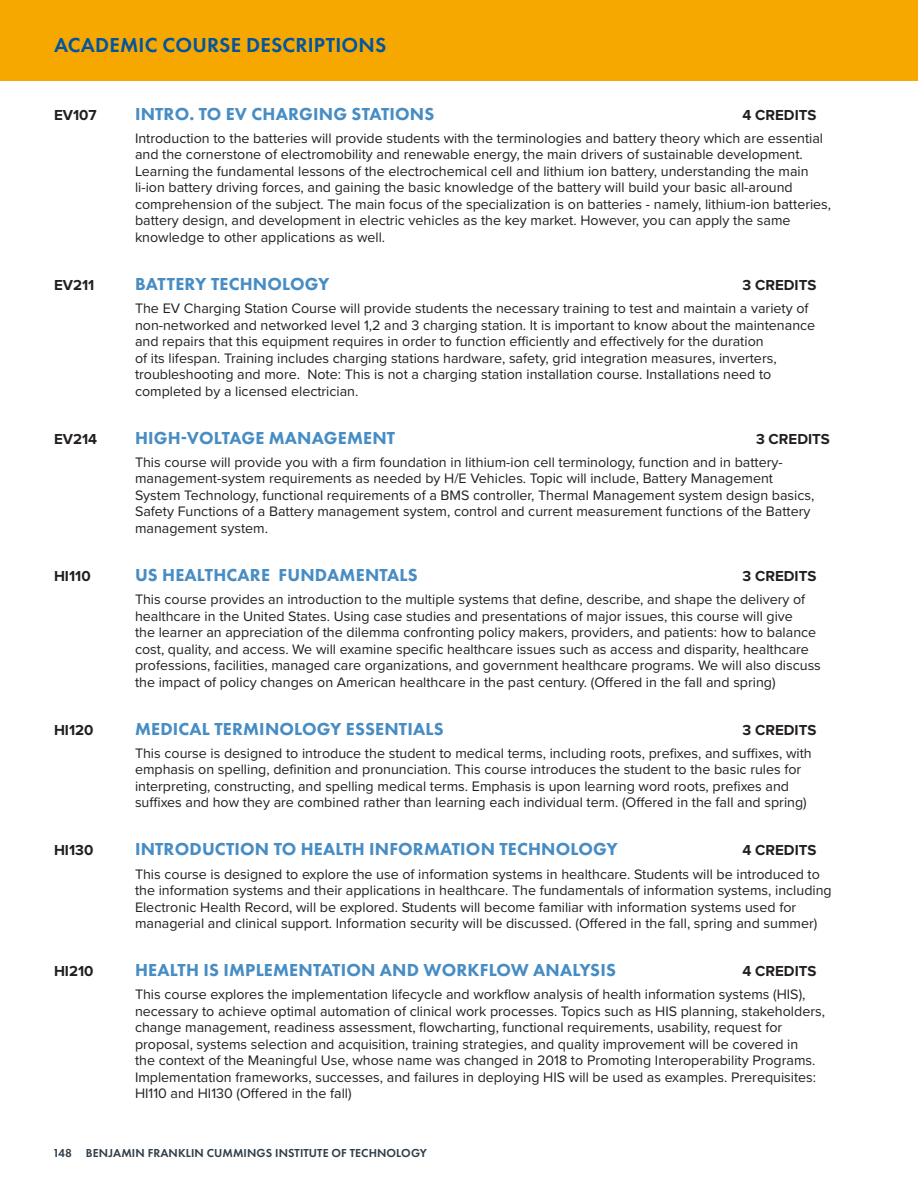
<style>
.page{position:relative;width:918px;height:1188px;background:#fff}
.page>*{position:absolute;margin:0;border:0;box-sizing:border-box;transform-origin:0 0}
.Subhead_2{font:600 21px "Futura PT";letter-spacing:.01em;color:#0154a0}
.Subhead_3{font:800 18px "Futura PT";letter-spacing:.01em;color:#478dc4}
.Subhead_3-2{font:700 15px "Proxima Nova";color:#231f20}
.course_description_text{font:14.25px/16.5px "Proxima Nova";color:#231f20}
.t1{font:600 12px "Futura PT";letter-spacing:.01em;color:#313e48}
</style>
<div class="page">
<div style="left:0;top:0;width:918px;height:81px;background:#f6a800"></div>
<p class="Subhead_2" style="left:54px;top:32px;width:334px">ACADEMIC COURSE DESCRIPTIONS</p>
<p class="Subhead_3-2" style="left:54px;top:103px;width:44px">EV107</p>
<p class="Subhead_3" style="left:135px;top:102px;width:301px">INTRO. TO EV CHARGING STATIONS</p>
<p class="Subhead_3-2" style="left:743px;top:103px;width:75px">4 CREDITS</p>
<p class="course_description_text" style="left:135px;top:129px;width:698px">Introduction to the batteries will provide students with the terminologies and battery theory which are essential and the cornerstone of electromobility and renewable energy, the main drivers of sustainable development.<br>Learning the fundamental lessons of the electrochemical cell and lithium ion battery, understanding the main li-ion battery driving forces, and gaining the basic knowledge of the battery will build your basic all-around comprehension of the subject. The main focus of the specialization is on batteries - namely, lithium-ion batteries, battery design, and development in electric vehicles as the key market. However, you can apply the same knowledge to other applications as well.</p>
<p class="Subhead_3-2" style="left:54px;top:274px;width:42px">EV211</p>
<p class="Subhead_3" style="left:135px;top:273px;width:196px">BATTERY TECHNOLOGY</p>
<p class="Subhead_3-2" style="left:742px;top:274px;width:75px">3 CREDITS</p>
<p class="course_description_text" style="left:135px;top:299px;width:682px">The EV Charging Station Course will provide students the necessary training to test and maintain a variety of non-networked and networked level 1,2 and 3 charging station. It is important to know about the maintenance and repairs that this equipment requires in order to function efficiently and effectively for the duration<br>of its lifespan. Training includes charging stations hardware, safety, grid integration measures, inverters, troubleshooting and more. Note: This is not a charging station installation course. Installations need to completed by a licensed electrician.</p>
<p class="Subhead_3-2" style="left:54px;top:427px;width:45px">EV214</p>
<p class="Subhead_3" style="left:135px;top:426px;width:262px">HIGH-VOLTAGE MANAGEMENT</p>
<p class="Subhead_3-2" style="left:756px;top:427px;width:75px">3 CREDITS</p>
<p class="course_description_text" style="left:135px;top:453px;width:681px">This course will provide you with a firm foundation in lithium-ion cell terminology, function and in battery&shy;management-system requirements as needed by H/E Vehicles. Topic will include, Battery Management System Technology, functional requirements of a BMS controller, Thermal Management system design basics, Safety Functions of a Battery management system, control and current measurement functions of the Battery management system.</p>
<p class="Subhead_3-2" style="left:54px;top:565px;width:38px">HI110</p>
<p class="Subhead_3" style="left:135px;top:564px;width:284px">US HEALTHCARE FUNDAMENTALS</p>
<p class="Subhead_3-2" style="left:742px;top:565px;width:75px">3 CREDITS</p>
<p class="course_description_text" style="left:135px;top:590px;width:687px">This course provides an introduction to the multiple systems that define, describe, and shape the delivery of healthcare in the United States. Using case studies and presentations of major issues, this course will give<br>the learner an appreciation of the dilemma confronting policy makers, providers, and patients: how to balance cost, quality, and access. We will examine specific healthcare issues such as access and disparity, healthcare professions, facilities, managed care organizations, and government healthcare programs. We will also discuss the impact of policy changes on American healthcare in the past century. (Offered in the fall and spring)</p>
<p class="Subhead_3-2" style="left:54px;top:718px;width:41px">HI120</p>
<p class="Subhead_3" style="left:135px;top:717px;width:310px">MEDICAL TERMINOLOGY ESSENTIALS</p>
<p class="Subhead_3-2" style="left:743px;top:718px;width:75px">3 CREDITS</p>
<p class="course_description_text" style="left:135px;top:744px;width:678px">This course is designed to introduce the student to medical terms, including roots, prefixes, and suffixes, with emphasis on spelling, definition and pronunciation. This course introduces the student to the basic rules for interpreting, constructing, and spelling medical terms. Emphasis is upon learning word roots, prefixes and suffixes and how they are combined rather than learning each individual term. (Offered in the fall and spring)</p>
<p class="Subhead_3-2" style="left:54px;top:839px;width:41px">HI130</p>
<p class="Subhead_3" style="left:135px;top:838px;width:484px">INTRODUCTION TO HEALTH INFORMATION TECHNOLOGY</p>
<p class="Subhead_3-2" style="left:743px;top:839px;width:75px">4 CREDITS</p>
<p class="course_description_text" style="left:135px;top:865px;width:698px">This course is designed to explore the use of information systems in healthcare. Students will be introduced to the information systems and their applications in healthcare. The fundamentals of information systems, including Electronic Health Record, will be explored. Students will become familiar with information systems used for managerial and clinical support. Information security will be discussed. (Offered in the fall, spring and summer)</p>
<p class="Subhead_3-2" style="left:54px;top:960px;width:41px">HI210</p>
<p class="Subhead_3" style="left:135px;top:959px;width:482px">HEALTH IS IMPLEMENTATION AND WORKFLOW ANALYSIS</p>
<p class="Subhead_3-2" style="left:742px;top:960px;width:75px">4 CREDITS</p>
<p class="course_description_text" style="left:135px;top:986px;width:691px">This course explores the implementation lifecycle and workflow analysis of health information systems (HIS), necessary to achieve optimal automation of clinical work processes. Topics such as HIS planning, stakeholders, change management, readiness assessment, flowcharting, functional requirements, usability, request for proposal, systems selection and acquisition, training strategies, and quality improvement will be covered in<br>the context of the Meaningful Use, whose name was changed in 2018 to Promoting Interoperability Programs.<br>Implementation frameworks, successes, and failures in deploying HIS will be used as examples. Prerequisites:<br>HI110 and HI130 (Offered in the fall)</p>
<p class="t1" style="left:53px;top:1145px;width:375px">148 BENJAMIN FRANKLIN CUMMINGS INSTITUTE OF TECHNOLOGY</p>
</div>
